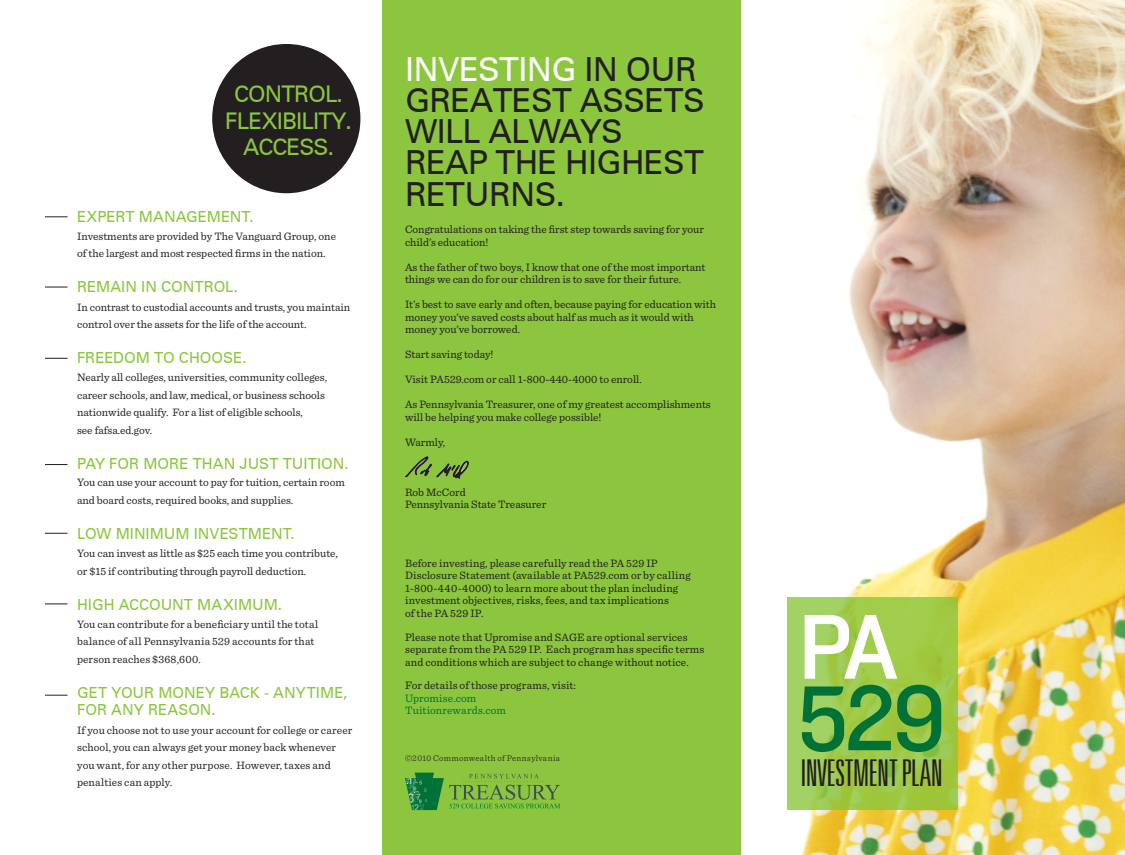
<style>
.page{position:relative;width:1125px;height:855px;background:#fff}
.page>*{position:absolute;margin:0;border:0;box-sizing:border-box;transform-origin:0 0}
.t1{font:300 ultra-condensed 36.25px "Nova Light Ultra S Si";letter-spacing:-.02em;color:#231f20}
.t2{font:500 32.5px/31.2px "Nova Medium S Si";letter-spacing:-.02em;color:#231f20}
.t3{font:500 22.5px "Nova Medium S Si";letter-spacing:-.04em;color:#8bc63e}
.bullet_subheads{font:500 15px/17.5px "Nova Medium S Si";color:#8bc63e}
.Body{font:11.25px/12.5px "Sentinel";color:#231f20}
.Body-2{font:300 8.75px "Sentinel";letter-spacing:.035em;color:#231f20}
.s1{color:#fff}
.s2{color:#007236}
</style>
<div class="page">
<img style="left:787px;top:0;width:338px;height:855px">
<div style="left:382px;top:0;width:359px;height:855px;background:#8bc63e"></div>
<div style="left:212px;top:44px;width:148px;height:149px;background:#231f20;border-radius:50%"></div>
<svg style="left:45px;top:217px;width:23px;height:1px"></svg>
<svg style="left:45px;top:287px;width:23px;height:1px"></svg>
<svg style="left:45px;top:358px;width:23px;height:1px"></svg>
<svg style="left:45px;top:464px;width:23px;height:1px"></svg>
<svg style="left:45px;top:533px;width:23px;height:1px"></svg>
<svg style="left:45px;top:604px;width:23px;height:1px"></svg>
<svg style="left:45px;top:695px;width:23px;height:1px"></svg>
<svg style="left:405px;top:773px;width:155px;height:37px"></svg>
<svg style="left:788px;top:598px;width:170px;height:212px;background:#9fca4c"></svg>
<svg style="left:805px;top:615px;width:92px;height:64px"></svg>
<svg style="left:802px;top:685px;width:89px;height:67px;background:#55a245"></svg>
<svg style="left:897px;top:685px;width:44px;height:67px;background:#48983c"></svg>
<svg style="left:405px;top:456px;width:64px;height:23px"></svg>
<p class="t3" style="left:234px;top:80px;width:110px">CONTROL.</p>
<p class="t3" style="left:225px;top:106px;width:128px">FLEXIBILITY.</p>
<p class="t3" style="left:243px;top:133px;width:92px">ACCESS.</p>
<p class="bullet_subheads" style="left:77px;top:207px;width:178px">EXPERT MANAGEMENT.</p>
<p class="Body" style="left:77px;top:227px;width:260px;line-height:17.5px">Investments are provided by The Vanguard Group, one of the largest and most respected firms in the nation.</p>
<p class="bullet_subheads" style="left:77px;top:278px;width:163px">REMAIN IN CONTROL.</p>
<p class="Body" style="left:77px;top:298px;width:275px;line-height:17.5px">In contrast to custodial accounts and trusts, you maintain control over the assets for the life of the account.</p>
<p class="bullet_subheads" style="left:77px;top:349px;width:171px">FREEDOM TO CHOOSE.</p>
<p class="Body" style="left:77px;top:368px;width:251px;line-height:17.5px">Nearly all colleges, universities, community colleges, career schools, and law, medical, or business schools nationwide qualify. For a list of eligible schools,<br>see fafsa.ed.gov.</p>
<p class="bullet_subheads" style="left:77px;top:455px;width:273px">PAY FOR MORE THAN JUST TUITION.</p>
<p class="Body" style="left:77px;top:473px;width:269px;line-height:17.5px">You can use your account to pay for tuition, certain room and board costs, required books, and supplies.</p>
<p class="bullet_subheads" style="left:77px;top:525px;width:219px">LOW MINIMUM INVESTMENT.</p>
<p class="Body" style="left:77px;top:544px;width:262px;line-height:17.5px">You can invest as little as $25 each time you contribute, or $15 if contributing through payroll deduction.</p>
<p class="bullet_subheads" style="left:77px;top:595px;width:206px">HIGH ACCOUNT MAXIMUM.</p>
<p class="Body" style="left:77px;top:615px;width:243px;line-height:17.5px">You can contribute for a beneficiary until the total balance of all Pennsylvania 529 accounts for that person reaches $368,600.</p>
<p class="bullet_subheads" style="left:77px;top:684px;width:272px">GET YOUR MONEY BACK - ANYTIME,<br>FOR ANY REASON.</p>
<p class="Body" style="left:77px;top:721px;width:277px;line-height:17.5px">If you choose not to use your account for college or career school, you can always get your money back whenever you want, for any other purpose. However, taxes and penalties can apply.</p>
<p class="t2" style="left:405px;top:53px;width:301px"><span class="s1">INVESTING</span> IN OUR<br>GREATEST ASSETS<br>WILL ALWAYS<br>REAP THE HIGHEST<br>RETURNS.</p>
<p class="Body" style="left:405px;top:222px;width:301px">Congratulations on taking the first step towards saving for your child’s education!</p>
<p class="Body" style="left:405px;top:260px;width:302px">As the father of two boys, I know that one of the most important things we can do for our children is to save for their future.</p>
<p class="Body" style="left:405px;top:297px;width:313px">It’s best to save early and often, because paying for education with money you’ve saved costs about half as much as it would with money you’ve borrowed.</p>
<p class="Body" style="left:405px;top:347px;width:90px">Start saving today!</p>
<p class="Body" style="left:405px;top:372px;width:238px">Visit PA529.com or call 1-800-440-4000 to enroll.</p>
<p class="Body" style="left:405px;top:397px;width:307px">As Pennsylvania Treasurer, one of my greatest accomplishments will be helping you make college possible!</p>
<p class="Body" style="left:405px;top:435px;width:42px">Warmly,</p>
<p class="Body" style="left:405px;top:485px;width:62px">Rob McCord</p>
<p class="Body" style="left:405px;top:497px;width:143px">Pennsylvania State Treasurer</p>
<p class="Body" style="left:405px;top:556px;width:287px">Before investing, please carefully read the PA 529 IP Disclosure Statement (available at PA529.com or by calling 1-800-440-4000) to learn more about the plan including investment objectives, risks, fees, and tax implications<br>of the PA 529 IP.</p>
<p class="Body" style="left:405px;top:630px;width:301px">Please note that Upromise and SAGE are optional services separate from the PA 529 IP. Each program has specific terms and conditions which are subject to change without notice.</p>
<p class="Body" style="left:405px;top:679px;width:172px">For details of those programs, visit:<br><span class="s2">Upromise.com<br>Tuitionrewards.com</span></p>
<p class="Body-2" style="left:405px;top:751px;width:157px">©2010 Commonwealth of Pennsylvania</p>
<p class="t1" style="left:801px;top:754px;width:144px">INVESTMENT PLAN</p>
</div>
